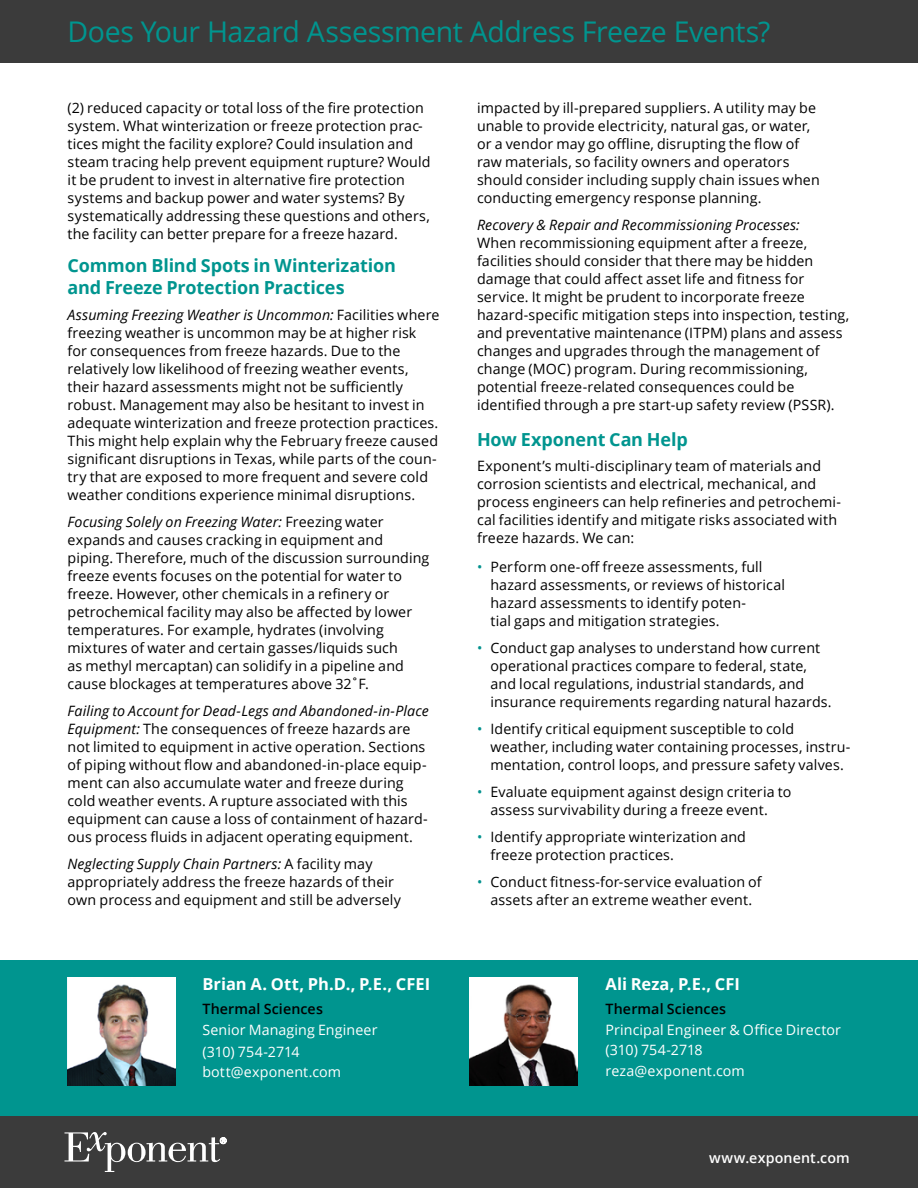
<style>
.page{position:relative;width:918px;height:1188px;background:#fff}
.page>*{position:absolute;margin:0;border:0;box-sizing:border-box;transform-origin:0 0}
.t1{font:28.5px "Open Sans";letter-spacing:-.015em;color:#00958f}
.t2{font:700 18px/22.5px "Open Sans";letter-spacing:-.01em;color:#00958f}
.t3{font:700 16.5px "Open Sans";color:#fff}
.t4{font:14.25px/18px "Open Sans";letter-spacing:.01em;color:#000}
.t5{font:14.25px/20.7px "Open Sans";letter-spacing:.01em;color:#fff}
.t6{font:italic 14.25px "Open Sans";letter-spacing:.005em;color:#000}
.t7{font:600 14.25px "Open Sans";letter-spacing:.01em;color:#000}
.t8{font:600 14.25px "Open Sans";letter-spacing:.01em;color:#fff}
.s1{font-style:italic}
.s2{color:#00918d}
</style>
<div class="page">
<div style="left:0;top:0;width:918px;height:63px;background:#3b3b3b"></div>
<div style="left:0;top:1116px;width:918px;height:72px;background:#3b3b3b"></div>
<svg style="left:64px;top:1132px;width:162px;height:40px"></svg>
<div style="left:0;top:960px;width:918px;height:156px;background:#00958f"></div>
<img style="left:68px;top:978px;width:108px;height:108px">
<img style="left:470px;top:978px;width:108px;height:108px">
<h1 class="t1" style="left:68px;top:13px;width:704px">Does Your Hazard Assessment Address Freeze Events?</h1>
<p class="t4" style="left:67px;top:98px;width:365px">(2) reduced capacity or total loss of the fire protection system. What winterization or freeze protection prac&shy;tices might the facility explore? Could insulation and steam tracing help prevent equipment rupture? Would it be prudent to invest in alternative fire protection systems and backup power and water systems? By systematically addressing these questions and others, the facility can better prepare for a freeze hazard.</p>
<p class="t2" style="left:68px;top:254px;width:330px">Common Blind Spots in Winterization and Freeze Protection Practices</p>
<p class="t4" style="left:68px;top:305px;width:374px"><span class="s1">Assuming Freezing Weather is Uncommon:</span> Facilities where freezing weather is uncommon may be at higher risk<br>for consequences from freeze hazards. Due to the relatively low likelihood of freezing weather events, their hazard assessments might not be sufficiently robust. Management may also be hesitant to invest in adequate winterization and freeze protection practices.<br>This might help explain why the February freeze caused significant disruptions in Texas, while parts of the coun&shy;try that are exposed to more frequent and severe cold weather conditions experience minimal disruptions.</p>
<p class="t4" style="left:68px;top:512px;width:363px"><span class="s1">Focusing Solely on Freezing Water:</span> Freezing water expands and causes cracking in equipment and piping. Therefore, much of the discussion surrounding freeze events focuses on the potential for water to freeze. However, other chemicals in a refinery or petrochemical facility may also be affected by lower temperatures. For example, hydrates (involving mixtures of water and certain gasses/liquids such<br>as methyl mercaptan) can solidify in a pipeline and cause blockages at temperatures above 32˚F.</p>
<p class="t4" style="left:68px;top:701px;width:363px"><span class="s1">Failing to Account for Dead-Legs and Abandoned-in-Place Equipment:</span> The consequences of freeze hazards are not limited to equipment in active operation. Sections of piping without flow and abandoned-in-place equip&shy;ment can also accumulate water and freeze during cold weather events. A rupture associated with this equipment can cause a loss of containment of hazard&shy;ous process fluids in adjacent operating equipment.</p>
<p class="t4" style="left:68px;top:854px;width:335px"><span class="s1">Neglecting Supply Chain Partners:</span> A facility may appropriately address the freeze hazards of their own process and equipment and still be adversely</p>
<p class="t3" style="left:202px;top:973px;width:229px">Brian A. Ott, Ph.D., P.E., CFEI</p>
<p class="t7" style="left:202px;top:999px;width:122px">Thermal Sciences</p>
<p class="t5" style="left:202px;top:1018px;width:177px;line-height:22.2px">Senior Managing Engineer (310) 754-2714</p>
<p class="t5" style="left:202px;top:1062px;width:140px">bott@exponent.com</p>
<p class="t4" style="left:477px;top:98px;width:344px">impacted by ill-prepared suppliers. A utility may be unable to provide electricity, natural gas, or water, or a vendor may go offline, disrupting the flow of raw materials, so facility owners and operators should consider including supply chain issues when conducting emergency response planning.</p>
<p class="t6" style="left:477px;top:215px;width:324px">Recovery &amp; Repair and Recommissioning Processes:</p>
<p class="t4" style="left:477px;top:233px;width:374px">When recommissioning equipment after a freeze, facilities should consider that there may be hidden damage that could affect asset life and fitness for service. It might be prudent to incorporate freeze hazard-specific mitigation steps into inspection, testing, and preventative maintenance (ITPM) plans and assess changes and upgrades through the management of change (MOC) program. During recommissioning, potential freeze-related consequences could be identified through a pre start-up safety review (PSSR).</p>
<p class="t2" style="left:477px;top:428px;width:212px">How Exponent Can Help</p>
<p class="t4" style="left:477px;top:457px;width:366px">Exponent’s multi-disciplinary team of materials and corrosion scientists and electrical, mechanical, and process engineers can help refineries and petrochemi&shy;cal facilities identify and mitigate risks associated with freeze hazards. We can:</p>
<p class="t4" style="left:490px;top:557px;width:296px;text-indent:-13px"><span class="s2">•</span> Perform one-off freeze assessments, full hazard assessments, or reviews of historical hazard assessments to identify poten-<br>tial gaps and mitigation strategies.</p>
<p class="t4" style="left:490px;top:638px;width:343px;text-indent:-13px"><span class="s2">•</span> Conduct gap analyses to understand how current operational practices compare to federal, state, and local regulations, industrial standards, and insurance requirements regarding natural hazards.</p>
<p class="t4" style="left:490px;top:719px;width:361px;text-indent:-13px"><span class="s2">•</span> Identify critical equipment susceptible to cold weather, including water containing processes, instru&shy;mentation, control loops, and pressure safety valves.</p>
<p class="t4" style="left:490px;top:782px;width:302px;text-indent:-13px"><span class="s2">•</span> Evaluate equipment against design criteria to assess survivability during a freeze event.</p>
<p class="t4" style="left:490px;top:827px;width:257px;text-indent:-13px"><span class="s2">•</span> Identify appropriate winterization and freeze protection practices.</p>
<p class="t4" style="left:477px;top:872px;width:286px;text-align:center"><span class="s2">•</span> Conduct fitness-for-service evaluation of assets after an extreme weather event.</p>
<p class="t3" style="left:605px;top:973px;width:136px">Ali Reza, P.E., CFI</p>
<p class="t7" style="left:605px;top:999px;width:122px">Thermal Sciences</p>
<p class="t5" style="left:605px;top:1019px;width:237px">Principal Engineer &amp; Office Director (310) 754-2718 reza@exponent.com</p>
<p class="t8" style="left:709px;top:1148px;width:142px">www.exponent.com</p>
</div>
